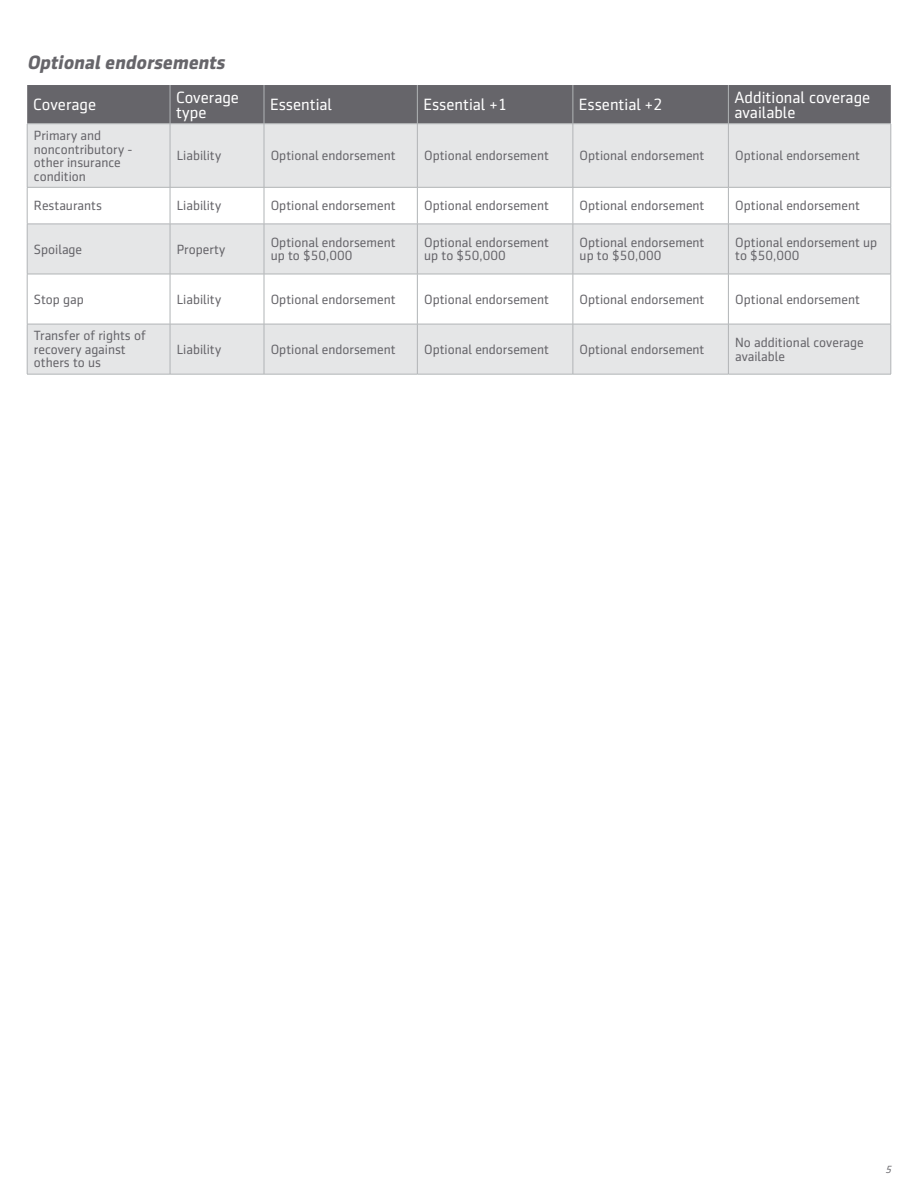
<style>
.page{position:relative;width:918px;height:1188px;background:#fff}
.page>*{position:absolute;margin:0;border:0;box-sizing:border-box;transform-origin:0 0}
.t1{font:italic 700 19.5px "Sentico Sans DT";color:#66656a}
.t2{font:16.5px/15px "Sentico Sans DT";color:#fff}
.t3{font:13.5px/13.5px "Sentico Sans DT";color:#66656a}
.t4{font:italic 10.5px "Sentico Sans DT";color:#66656a}
</style>
<div class="page">
<div style="left:27px;top:85px;width:864px;height:38px;background:#66656a"></div>
<svg style="left:28px;top:124px;width:863px;height:250px;fill:#e5e6e7"></svg>
<hr style="left:27px;top:124px;width:1px;height:63px;background:#b1b4b6">
<hr style="left:170px;top:124px;width:1px;height:63px;background:#b1b4b6">
<hr style="left:264px;top:124px;width:1px;height:63px;background:#b1b4b6">
<hr style="left:417px;top:124px;width:1px;height:63px;background:#b1b4b6">
<hr style="left:573px;top:124px;width:1px;height:63px;background:#b1b4b6">
<hr style="left:728px;top:124px;width:1px;height:63px;background:#b1b4b6">
<hr style="left:891px;top:124px;width:1px;height:63px;background:#b1b4b6">
<hr style="left:27px;top:187px;width:143px;height:1px;background:#b1b4b6">
<hr style="left:27px;top:188px;width:1px;height:36px;background:#b1b4b6">
<hr style="left:170px;top:187px;width:94px;height:1px;background:#b1b4b6">
<hr style="left:170px;top:188px;width:1px;height:36px;background:#b1b4b6">
<hr style="left:264px;top:187px;width:153px;height:1px;background:#b1b4b6">
<hr style="left:264px;top:188px;width:1px;height:36px;background:#b1b4b6">
<hr style="left:417px;top:187px;width:156px;height:1px;background:#b1b4b6">
<hr style="left:417px;top:188px;width:1px;height:36px;background:#b1b4b6">
<hr style="left:573px;top:187px;width:155px;height:1px;background:#b1b4b6">
<hr style="left:573px;top:188px;width:1px;height:36px;background:#b1b4b6">
<hr style="left:728px;top:187px;width:163px;height:1px;background:#b1b4b6">
<hr style="left:728px;top:188px;width:1px;height:36px;background:#b1b4b6">
<hr style="left:891px;top:188px;width:1px;height:36px;background:#b1b4b6">
<hr style="left:27px;top:224px;width:143px;height:1px;background:#b1b4b6">
<hr style="left:27px;top:224px;width:1px;height:50px;background:#b1b4b6">
<hr style="left:170px;top:224px;width:94px;height:1px;background:#b1b4b6">
<hr style="left:170px;top:224px;width:1px;height:50px;background:#b1b4b6">
<hr style="left:264px;top:224px;width:153px;height:1px;background:#b1b4b6">
<hr style="left:264px;top:224px;width:1px;height:50px;background:#b1b4b6">
<hr style="left:417px;top:224px;width:156px;height:1px;background:#b1b4b6">
<hr style="left:417px;top:224px;width:1px;height:50px;background:#b1b4b6">
<hr style="left:573px;top:224px;width:155px;height:1px;background:#b1b4b6">
<hr style="left:573px;top:224px;width:1px;height:50px;background:#b1b4b6">
<hr style="left:728px;top:224px;width:163px;height:1px;background:#b1b4b6">
<hr style="left:728px;top:224px;width:1px;height:50px;background:#b1b4b6">
<hr style="left:891px;top:224px;width:1px;height:50px;background:#b1b4b6">
<hr style="left:27px;top:274px;width:143px;height:1px;background:#b1b4b6">
<hr style="left:27px;top:274px;width:1px;height:50px;background:#b1b4b6">
<hr style="left:170px;top:274px;width:94px;height:1px;background:#b1b4b6">
<hr style="left:170px;top:274px;width:1px;height:50px;background:#b1b4b6">
<hr style="left:264px;top:274px;width:153px;height:1px;background:#b1b4b6">
<hr style="left:264px;top:274px;width:1px;height:50px;background:#b1b4b6">
<hr style="left:417px;top:274px;width:156px;height:1px;background:#b1b4b6">
<hr style="left:417px;top:274px;width:1px;height:50px;background:#b1b4b6">
<hr style="left:573px;top:274px;width:155px;height:1px;background:#b1b4b6">
<hr style="left:573px;top:274px;width:1px;height:50px;background:#b1b4b6">
<hr style="left:728px;top:274px;width:163px;height:1px;background:#b1b4b6">
<hr style="left:728px;top:274px;width:1px;height:50px;background:#b1b4b6">
<hr style="left:891px;top:274px;width:1px;height:50px;background:#b1b4b6">
<hr style="left:27px;top:324px;width:143px;height:1px;background:#b1b4b6">
<hr style="left:27px;top:324px;width:1px;height:50px;background:#b1b4b6">
<hr style="left:170px;top:324px;width:94px;height:1px;background:#b1b4b6">
<hr style="left:170px;top:324px;width:1px;height:50px;background:#b1b4b6">
<hr style="left:264px;top:324px;width:153px;height:1px;background:#b1b4b6">
<hr style="left:264px;top:324px;width:1px;height:50px;background:#b1b4b6">
<hr style="left:417px;top:324px;width:156px;height:1px;background:#b1b4b6">
<hr style="left:417px;top:324px;width:1px;height:50px;background:#b1b4b6">
<hr style="left:573px;top:324px;width:155px;height:1px;background:#b1b4b6">
<hr style="left:573px;top:324px;width:1px;height:50px;background:#b1b4b6">
<hr style="left:728px;top:324px;width:163px;height:1px;background:#b1b4b6">
<hr style="left:728px;top:324px;width:1px;height:50px;background:#b1b4b6">
<hr style="left:891px;top:324px;width:1px;height:50px;background:#b1b4b6">
<hr style="left:27px;top:374px;width:143px;height:1px;background:#b1b4b6">
<hr style="left:170px;top:374px;width:94px;height:1px;background:#b1b4b6">
<hr style="left:264px;top:374px;width:153px;height:1px;background:#b1b4b6">
<hr style="left:417px;top:374px;width:156px;height:1px;background:#b1b4b6">
<hr style="left:573px;top:374px;width:155px;height:1px;background:#b1b4b6">
<hr style="left:728px;top:374px;width:163px;height:1px;background:#b1b4b6">
<hr style="left:170px;top:85px;width:1px;height:39px;background:#b1b4b6">
<hr style="left:264px;top:85px;width:1px;height:39px;background:#b1b4b6">
<hr style="left:417px;top:85px;width:1px;height:39px;background:#b1b4b6">
<hr style="left:573px;top:85px;width:1px;height:39px;background:#b1b4b6">
<hr style="left:728px;top:85px;width:1px;height:39px;background:#b1b4b6">
<hr style="left:27px;top:123px;width:143px;height:1px;background:#b1b4b6">
<hr style="left:170px;top:123px;width:94px;height:1px;background:#b1b4b6">
<hr style="left:264px;top:123px;width:153px;height:1px;background:#b1b4b6">
<hr style="left:417px;top:123px;width:156px;height:1px;background:#b1b4b6">
<hr style="left:573px;top:123px;width:155px;height:1px;background:#b1b4b6">
<hr style="left:728px;top:123px;width:163px;height:1px;background:#b1b4b6">
<h1 class="t1" style="left:27px;top:51px;width:203px">Optionalendorsements</h1>
<p class="t2" style="left:33px;top:97px;width:64px">Coverage</p>
<p class="t2" style="left:176px;top:90px;width:64px">Coverage type</p>
<p class="t2" style="left:270px;top:97px;width:64px">Essential</p>
<p class="t2" style="left:423px;top:97px;width:85px">Essential +1</p>
<p class="t2" style="left:579px;top:97px;width:85px">Essential +2</p>
<p class="t2" style="left:734px;top:90px;width:137px">Additional coverage available</p>
<p class="t3" style="left:34px;top:129px;width:100px">Primary and noncontributory - other insurance condition</p>
<p class="t3" style="left:177px;top:149px;width:46px">Liability</p>
<p class="t3" style="left:271px;top:149px;width:126px">Optional endorsement</p>
<p class="t3" style="left:424px;top:149px;width:126px">Optional endorsement</p>
<p class="t3" style="left:580px;top:149px;width:126px">Optional endorsement</p>
<p class="t3" style="left:735px;top:149px;width:126px">Optional endorsement</p>
<p class="t3" style="left:34px;top:199px;width:69px">Restaurants</p>
<p class="t3" style="left:177px;top:199px;width:46px">Liability</p>
<p class="t3" style="left:271px;top:199px;width:126px">Optional endorsement</p>
<p class="t3" style="left:424px;top:199px;width:126px">Optional endorsement</p>
<p class="t3" style="left:580px;top:199px;width:126px">Optional endorsement</p>
<p class="t3" style="left:735px;top:199px;width:126px">Optional endorsement</p>
<p class="t3" style="left:34px;top:242px;width:50px">Spoilage</p>
<p class="t3" style="left:177px;top:242px;width:50px">Property</p>
<p class="t3" style="left:271px;top:236px;width:126px">Optional endorsement up to $50,000</p>
<p class="t3" style="left:424px;top:236px;width:126px">Optional endorsement up to $50,000</p>
<p class="t3" style="left:580px;top:236px;width:126px">Optional endorsement up to $50,000</p>
<p class="t3" style="left:735px;top:236px;width:144px">Optional endorsement up to $50,000</p>
<p class="t3" style="left:34px;top:293px;width:51px">Stop gap</p>
<p class="t3" style="left:177px;top:293px;width:46px">Liability</p>
<p class="t3" style="left:271px;top:293px;width:126px">Optional endorsement</p>
<p class="t3" style="left:424px;top:293px;width:126px">Optional endorsement</p>
<p class="t3" style="left:580px;top:293px;width:126px">Optional endorsement</p>
<p class="t3" style="left:735px;top:293px;width:126px">Optional endorsement</p>
<p class="t3" style="left:34px;top:329px;width:114px">Transfer of rights of recovery against others to us</p>
<p class="t3" style="left:177px;top:343px;width:46px">Liability</p>
<p class="t3" style="left:271px;top:343px;width:126px">Optional endorsement</p>
<p class="t3" style="left:424px;top:343px;width:126px">Optional endorsement</p>
<p class="t3" style="left:580px;top:343px;width:126px">Optional endorsement</p>
<p class="t3" style="left:735px;top:336px;width:130px">No additional coverage available</p>
<p class="t4" style="left:885px;top:1164px;width:11px">5</p>
</div>
